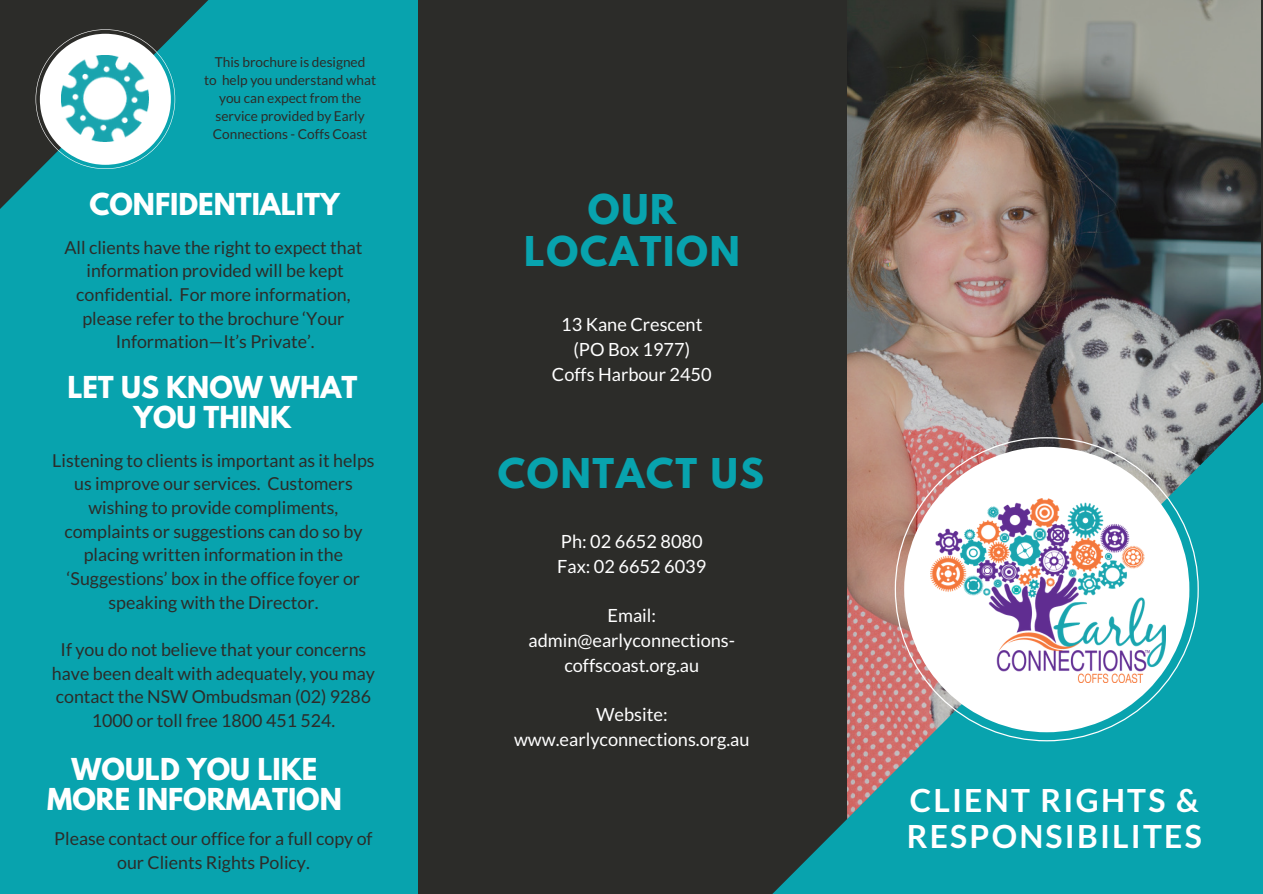
<style>
.page{position:relative;width:1263px;height:894px;background:#fff}
.page>*{position:absolute;margin:0;border:0;box-sizing:border-box;transform-origin:0 0}
.t1{font:700 36.3px/41.7px "League Spartan";letter-spacing:.05em;color:#08a3ae;text-align:center}
.t2{font:700 31.8px/36px "Lato";letter-spacing:.07em;color:#fff}
.t3{font:700 26.7px/30.5px "League Spartan";color:#fff;text-align:center}
.t4{font:18.15px/24.8px "Lato";color:#fff;text-align:center}
.t5{font:17.85px/23.7px "Lato";color:#2c2c29;text-align:center}
.t6{font:13.65px/18px "Lato";color:#2c2c29;text-align:center}
</style>
<div class="page">
<div style="left:397px;top:0;width:866px;height:893px;background:#2c2c29"></div>
<img style="left:847px;top:0;width:413px;height:398px">
<div style="left:0;top:0;width:417px;height:893px;background:#08a3ae"></div>
<svg style="left:773px;top:398px;width:490px;height:495px;fill:#08a3ae"></svg>
<svg style="left:0;top:0;width:208px;height:209px"></svg>
<svg style="left:894px;top:437px;width:304px;height:304px;background:#6d9698"></svg>
<svg style="left:904px;top:446px;width:285px;height:286px;background:#c4d0d1"></svg>
<img style="left:930px;top:498px;width:235px;height:184px">
<svg style="left:36px;top:29px;width:139px;height:140px"></svg>
<img style="left:61px;top:55px;width:87px;height:87px">
<p class="t6" style="left:204px;top:52px;width:173px">This brochure is designed<br>to help you understand what you can expect from the service provided by Early<br>Connections - Coffs Coast</p>
<h3 class="t3" style="left:89px;top:192px;width:252px">CONFIDENTIALITY</h3>
<p class="t5" style="left:64px;top:235px;width:299px">All clients have the right to expect that information provided will be kept confidential. For more information, please refer to the brochure ‘Your Information—It’s Private’.</p>
<h3 class="t3" style="left:67px;top:375px;width:291px">LET US KNOW WHAT<br>YOU THINK</h3>
<p class="t5" style="left:52px;top:447px;width:324px">Listening to clients is important as it helps us improve our services. Customers wishing to provide compliments, complaints or suggestions can do so by placing written information in the ‘Suggestions’ box in the office foyer or speaking with the Director.</p>
<p class="t5" style="left:52px;top:637px;width:324px">If you do not believe that your concerns have been dealt with adequately, you may contact the NSW Ombudsman (02) 9286<br>1000 or toll free 1800 451 524.</p>
<h3 class="t3" style="left:47px;top:756px;width:296px">WOULD YOU LIKE<br>MORE INFORMATION</h3>
<p class="t5" style="left:54px;top:826px;width:320px">Please contact our office for a full copy of our Clients Rights Policy.</p>
<h1 class="t1" style="left:524px;top:193px;width:217px">OUR<br>LOCATION</h1>
<p class="t4" style="left:552px;top:312px;width:161px">13 Kane Crescent (PO Box 1977)<br>Coffs Harbour 2450</p>
<h1 class="t1" style="left:498px;top:457px;width:268px">CONTACT US</h1>
<p class="t4" style="left:557px;top:528px;width:151px;text-align:left">Ph: 02 6652 8080<br>Fax: 02 6652 6039</p>
<p class="t4" style="left:528px;top:602px;width:208px">Email: admin@earlyconnections&shy;coffscoast.org.au</p>
<p class="t4" style="left:514px;top:701px;width:237px">Website: www.earlyconnections.org.au</p>
<h2 class="t2" style="left:907px;top:781px;width:296px">CLIENT RIGHTS &amp;<br>RESPONSIBILITES</h2>
</div>
